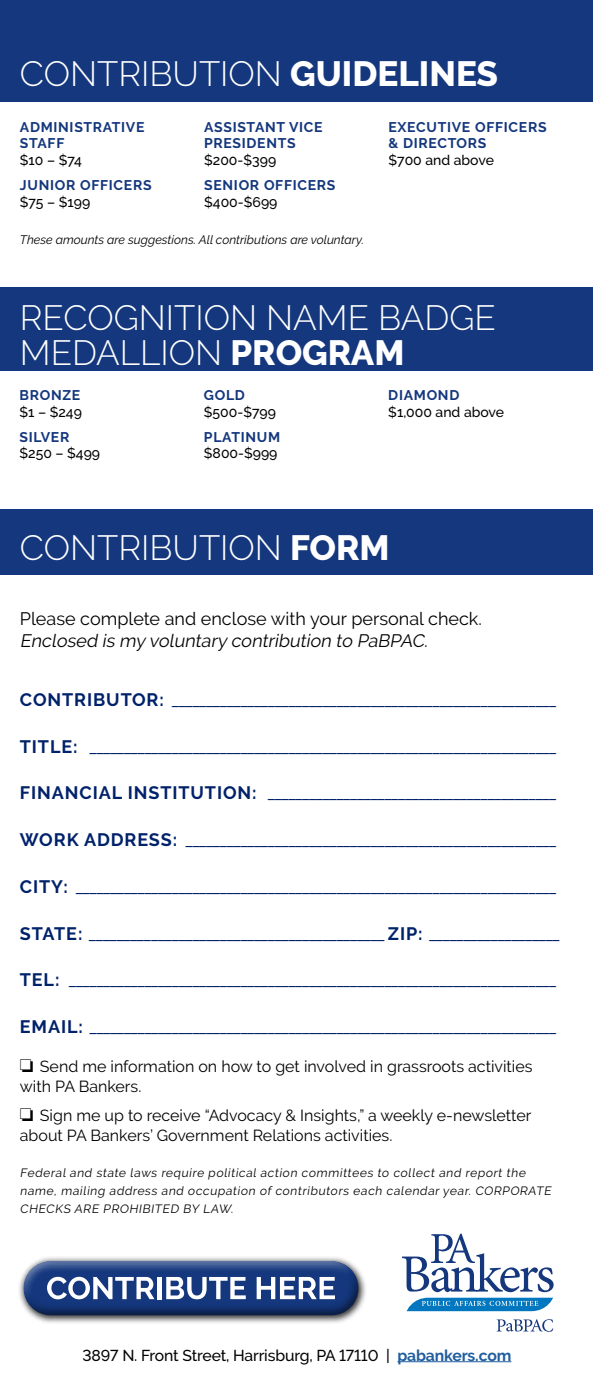
<style>
.page{position:relative;width:593px;height:1386px;background:#fff}
.page>*{position:absolute;margin:0;border:0;box-sizing:border-box;transform-origin:0 0}
.t1{font:300 35px/35px "Raleway";color:#fff}
.t2{font:18.03px "Raleway";color:#00226a}
.t3{font:18.03px "Raleway";color:#000}
.t4{font:italic 18.03px "Raleway";color:#000}
.t5{font:15.92px/19.9px "Raleway";color:#000}
.t6{font:500 15.75px "Raleway";letter-spacing:-.01em;color:#000}
.t7{font:700 14px/16.8px "Raleway";letter-spacing:.05em;color:#14377d}
.t8{font:500 14px "Raleway";color:#000}
.t9{font:italic 12.25px "Raleway";color:#000}
.t10{font:italic 12.08px/18px "Raleway";color:#000}
.s1{font-weight:800}
.s2{font-weight:700}
.s3{font-weight:700;color:#215e9e}
</style>
<div class="page">
<div style="left:0;top:509px;width:593px;height:66px;background:#14377d"></div>
<div style="left:0;top:288px;width:593px;height:83px;background:#14377d"></div>
<div style="left:0;top:0;width:593px;height:101px;background:#14377d"></div>
<svg style="left:402px;top:1234px;width:151px;height:58px"></svg>
<svg style="left:407px;top:1298px;width:146px;height:13px;background:#2a8dc8"></svg>
<svg style="left:497px;top:1319px;width:56px;height:13px"></svg>
<div style="left:10px;top:1250px;width:352px;height:55px;background:#fff;opacity:.5"></div>
<div style="left:17px;top:1264px;width:355px;height:63px;background:#000;opacity:.5"></div>
<hr style="left:397px;top:1361px;width:114px;height:1px;background:#215e9e">
<h1 class="t1" style="left:20px;top:56px;width:480px">CONTRIBUTION <span class="s1">GUIDELINES</span></h1>
<p class="t7" style="left:20px;top:118px;width:126px">ADMINISTRATIVE<br>STAFF</p>
<p class="t8" style="left:20px;top:152px;width:64px">$10 – $74</p>
<p class="t7" style="left:20px;top:177px;width:133px">JUNIOR OFFICERS</p>
<p class="t8" style="left:20px;top:194px;width:72px">$75 – $199</p>
<p class="t7" style="left:204px;top:118px;width:120px">ASSISTANT VICE<br>PRESIDENTS</p>
<p class="t8" style="left:204px;top:152px;width:74px">$200-$399</p>
<p class="t7" style="left:204px;top:177px;width:133px">SENIOR OFFICERS</p>
<p class="t8" style="left:204px;top:194px;width:75px">$400-$699</p>
<p class="t9" style="left:20px;top:232px;width:346px">These amounts are suggestions. All contributions are voluntary.</p>
<p class="t7" style="left:388px;top:118px;width:160px">EXECUTIVE OFFICERS &amp; DIRECTORS</p>
<p class="t8" style="left:388px;top:152px;width:107px">$700 and above</p>
<h1 class="t1" style="left:20px;top:300px;width:477px">RECOGNITION NAME BADGE<br>MEDALLION <span class="s1">PROGRAM</span></h1>
<p class="t7" style="left:20px;top:387px;width:62px">BRONZE</p>
<p class="t8" style="left:20px;top:404px;width:64px">$1 – $249</p>
<p class="t7" style="left:20px;top:428px;width:51px">SILVER</p>
<p class="t8" style="left:20px;top:445px;width:82px">$250 – $499</p>
<p class="t7" style="left:204px;top:387px;width:43px">GOLD</p>
<p class="t8" style="left:204px;top:404px;width:74px">$500-$799</p>
<p class="t7" style="left:204px;top:428px;width:78px">PLATINUM</p>
<p class="t8" style="left:204px;top:445px;width:75px">$800-$999</p>
<p class="t7" style="left:388px;top:387px;width:73px">DIAMOND</p>
<p class="t8" style="left:388px;top:404px;width:117px">$1,000 and above</p>
<h1 class="t1" style="left:20px;top:530px;width:371px">CONTRIBUTION <span class="s1">FORM</span></h1>
<p class="t3" style="left:20px;top:608px;width:463px">Please complete and enclose with your personal check.</p>
<p class="t4" style="left:20px;top:630px;width:413px">Enclosed is my voluntary contribution to PaBPAC.</p>
<p class="t2" style="left:20px;top:689px;width:539px"><span class="s2">C O N T R I B U TO R :</span> ________________________________________________________</p>
<p class="t2" style="left:20px;top:736px;width:539px"><span class="s2">T I T L E :</span> ____________________________________________________________________</p>
<p class="t2" style="left:20px;top:783px;width:539px"><span class="s2">F I N A N C I A L I N S T I T U T I O N :</span> __________________________________________</p>
<p class="t2" style="left:20px;top:829px;width:539px"><span class="s2">WO R K A D D R E S S :</span> ______________________________________________________</p>
<p class="t2" style="left:20px;top:876px;width:539px"><span class="s2">C I T Y:</span> ______________________________________________________________________</p>
<p class="t2" style="left:20px;top:923px;width:542px"><span class="s2">S TAT E :</span> ___________________________________________ <span class="s2">Z I P :</span> ___________________</p>
<p class="t2" style="left:20px;top:969px;width:539px"><span class="s2">T E L :</span> _______________________________________________________________________</p>
<p class="t2" style="left:20px;top:1016px;width:539px"><span class="s2">E M A I L :</span> ____________________________________________________________________</p>
<p class="t5" style="left:20px;top:1056px;width:514px">❏ Send me information on how to get involved in grassroots activities with PA Bankers.</p>
<p class="t5" style="left:20px;top:1105px;width:513px">❏ Sign me up to receive “Advocacy &amp; Insights,” a weekly e-newsletter about PA Bankers’ Government Relations activities.</p>
<p class="t10" style="left:20px;top:1164px;width:535px">Federal and state laws require political action committees to collect and report the name, mailing address and occupation of contributors each calendar year. CORPORATE<br>CHECKS ARE PROHIBITED BY LAW.</p>
<p class="t6" style="left:83px;top:1346px;width:430px">3897 N. Front Street, Harrisburg, PA 17110 | <span class="s3">pabankers.com</span></p>
</div>
